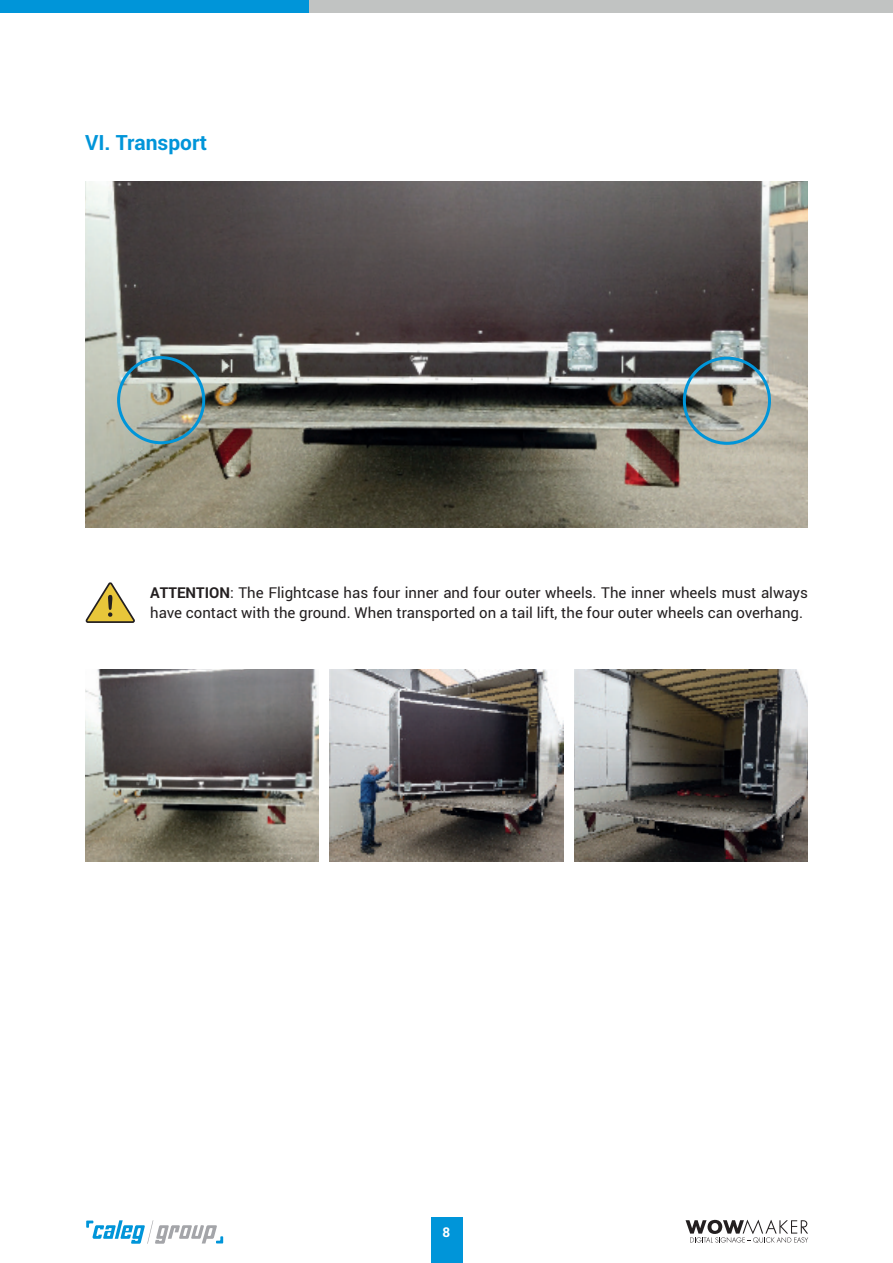
<style>
.page{position:relative;width:893px;height:1263px;background:#fff}
.page>*{position:absolute;margin:0;border:0;box-sizing:border-box;transform-origin:0 0}
.t1{font:700 21px "Roboto";color:#0095d9}
.t2{font:15px/19.5px "Roboto";color:#231f20}
.t3{font:700 13.5px "Roboto";color:#fff}
.s1{font-weight:700}
</style>
<div class="page">
<div style="left:431px;top:1217px;width:31px;height:46px;background:#0095d9"></div>
<div style="left:309px;top:0;width:584px;height:13px;background:#c1c3c2"></div>
<div style="left:0;top:0;width:309px;height:13px;background:#0095d9"></div>
<svg style="left:686px;top:1220px;width:122px;height:23px"></svg>
<svg style="left:86px;top:1220px;width:137px;height:24px"></svg>
<svg style="left:86px;top:582px;width:49px;height:41px"></svg>
<img style="left:85px;top:670px;width:234px;height:191px">
<img style="left:330px;top:670px;width:233px;height:191px">
<img style="left:574px;top:670px;width:234px;height:191px">
<img style="left:85px;top:182px;width:723px;height:345px">
<img style="left:683px;top:357px;width:88px;height:88px">
<img style="left:117px;top:356px;width:88px;height:88px">
<h1 class="t1" style="left:85px;top:130px;width:124px">VI. Transport</h1>
<p class="t2" style="left:150px;top:583px;width:659px"><span class="s1">ATTENTION</span>: The Flightcase has four inner and four outer wheels. The inner wheels must always have contact with the ground. When transported on a tail lift, the four outer wheels can overhang.</p>
<p class="t3" style="left:443px;top:1224px;width:9px">8</p>
</div>
